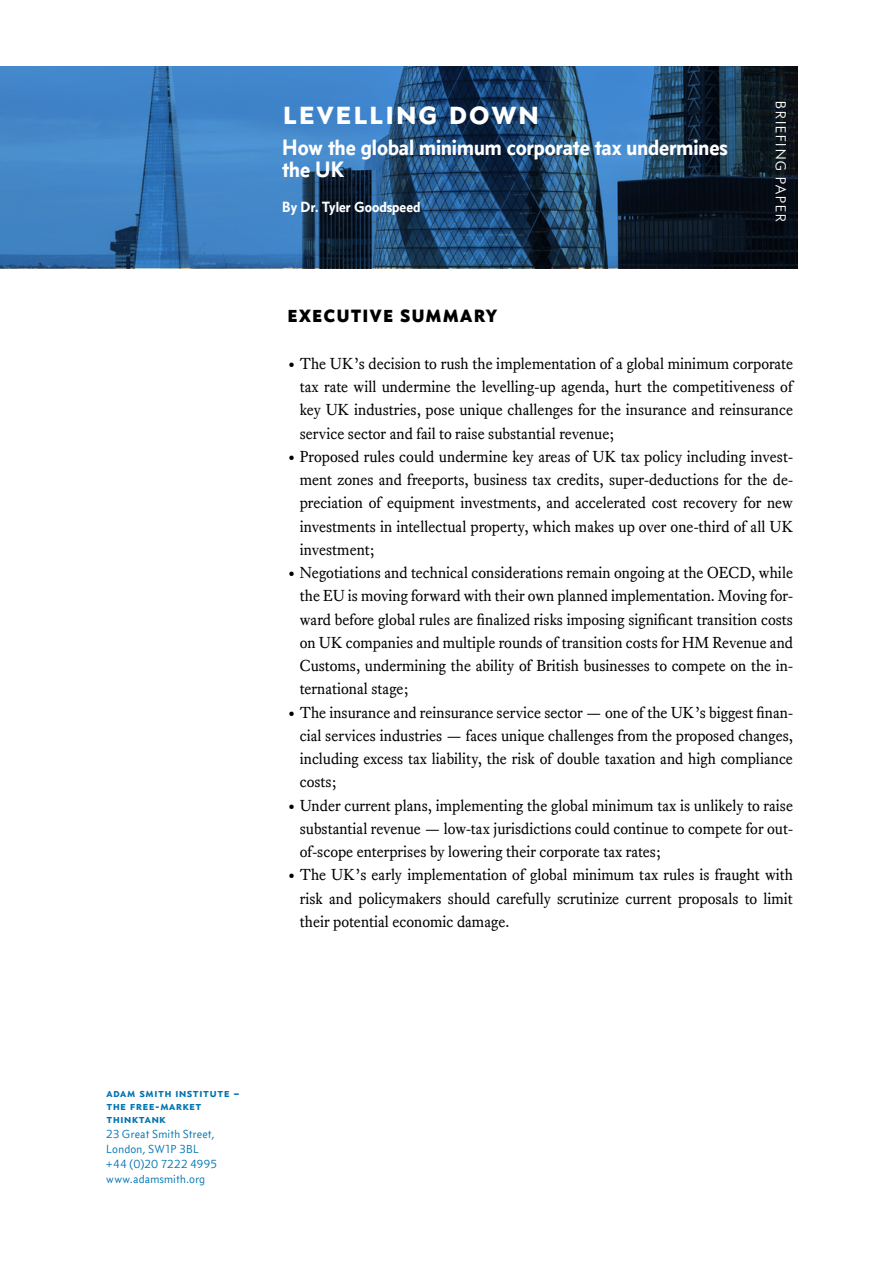
<style>
.page{position:relative;width:893px;height:1263px;background:#fff}
.page>*{position:absolute;margin:0;border:0;box-sizing:border-box;transform-origin:0 0}
.t1{font:34.5px "Concourse C6";color:#fff}
.t2{font:22.5px/22.5px "Concourse T6";color:#fff}
.t3{font:18px "Concourse C7";letter-spacing:.02em;color:#000}
.t4{font:15.75px/23.2px "Equity Text B";color:#000;text-align:justify}
.t5{font:15px "Concourse T6";color:#fff}
.t6{font:15px "Concourse C3";color:#fff}
.t7{font:12px/15px "Concourse T3";letter-spacing:.015em;color:#0074b0}
.t8{font:12px/12.8px "Concourse C6";color:#0074b0}
</style>
<div class="page">
<svg style="left:0;top:66px;width:797px;height:202px;background:#2a5988"></svg>
<h1 class="t1" style="left:282px;top:91px;width:259px">levelling down</h1>
<h2 class="t2" style="left:282px;top:136px;width:447px">How the global minimum corporate tax undermines the UK</h2>
<p class="t5" style="left:282px;top:198px;width:140px">By Dr. Tyler Goodspeed</p>
<p class="t6" style="left:790px;top:100px;width:124px;rotate:90deg">BRIEFING PAPER</p>
<p class="t3" style="left:287px;top:305px;width:212px">EXECUTIVE SUMMARY</p>
<p class="t4" style="left:300px;top:352px;width:495px;text-indent:-13px">• The UK’s decision to rush the implementation of a global minimum corporate tax rate will undermine the levelling-up agenda, hurt the competitiveness of key UK industries, pose unique challenges for the insurance and reinsurance service sector and fail to raise substantial revenue;</p>
<p class="t4" style="left:300px;top:445px;width:495px;text-indent:-13px">• Proposed rules could undermine key areas of UK tax policy including invest&shy;ment zones and freeports, business tax credits, super-deductions for the de&shy;preciation of equipment investments, and accelerated cost recovery for new investments in intellectual property, which makes up over one-third of all UK investment;</p>
<p class="t4" style="left:300px;top:561px;width:495px;text-indent:-13px">• Negotiations and technical considerations remain ongoing at the OECD, while the EU is moving forward with their own planned implementation. Moving for&shy;ward before global rules are finalized risks imposing significant transition costs on UK companies and multiple rounds of transition costs for HM Revenue and Customs, undermining the ability of British businesses to compete on the in&shy;ternational stage;</p>
<p class="t4" style="left:300px;top:700px;width:495px;text-indent:-13px">• The insurance and reinsurance service sector — one of the UK’s biggest finan&shy;cial services industries — faces unique challenges from the proposed changes, including excess tax liability, the risk of double taxation and high compliance costs;</p>
<p class="t4" style="left:300px;top:793px;width:495px;text-indent:-13px">• Under current plans, implementing the global minimum tax is unlikely to raise substantial revenue — low-tax jurisdictions could continue to compete for out&shy;of-scope enterprises by lowering their corporate tax rates;</p>
<p class="t4" style="left:300px;top:863px;width:495px;text-indent:-13px">• The UK’s early implementation of global minimum tax rules is fraught with risk and policymakers should carefully scrutinize current proposals to limit their potential economic damage.</p>
<p class="t8" style="left:106px;top:1086px;width:135px">adam smith institute – the free-market thinktank</p>
<p class="t7" style="left:106px;top:1126px;width:112px">23 Great Smith Street,<br>London, SW1P 3BL +44 (0)20 7222 4995 www.adamsmith.org</p>
</div>
